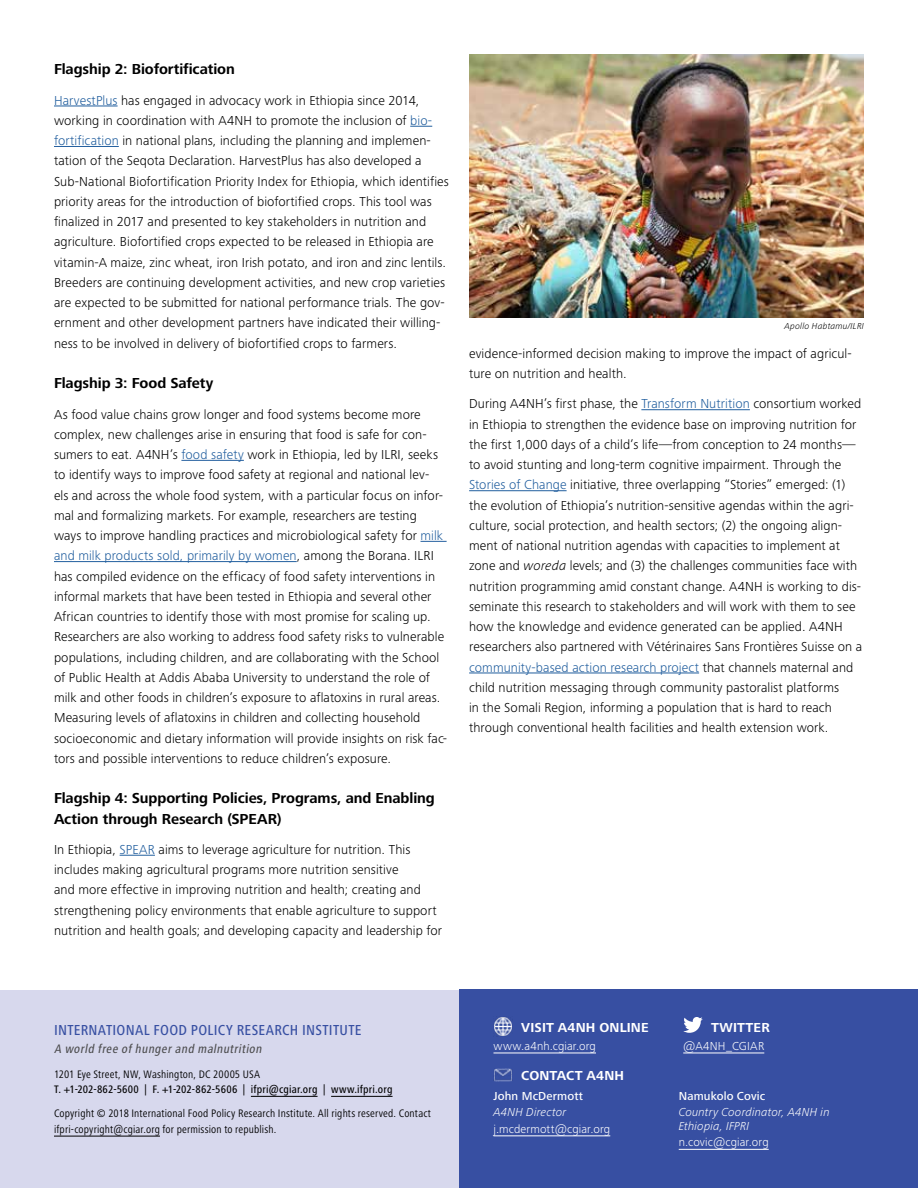
<style>
.page{position:relative;width:918px;height:1188px;background:#fff}
.page>*{position:absolute;margin:0;border:0;box-sizing:border-box;transform-origin:0 0}
.head-2{font:700 15px/20.2px "Frutiger Next Pro";letter-spacing:-.005em;color:#000}
.bp-head{font:500 condensed 15px "Frutiger Next Pro";letter-spacing:.02em;color:#374fa2}
.body{font:300 13.5px/20.2px "Frutiger Next Pro";letter-spacing:.01em;color:#000}
.online-head{font:700 13.5px "Frutiger Next Pro";letter-spacing:.015em;color:#fff}
.a4nh-contact-head{font:700 13.5px "Frutiger Next Pro";letter-spacing:.015em;color:#fff}
.bp-address{font:italic 500 condensed 12.75px "Frutiger Next Pro";color:#4d4d4f}
.a4nh-contact-title{font:italic 300 12px/13.5px "Frutiger Next Pro";letter-spacing:.015em;color:#fff}
.a4nh-contact-email{font:300 12px "Frutiger Next Pro";letter-spacing:.01em;color:#fff}
.a4nh-url{font:300 12px "Frutiger Next Pro";letter-spacing:.015em;color:#fff}
.a4nh-contact-name{font:500 12px "Frutiger Next Pro";letter-spacing:.015em;color:#fff}
.bp-copyright{font:condensed 11.25px/15.8px "Frutiger Next Pro";letter-spacing:.015em;color:#000}
.bp-address-2{font:500 condensed 11.25px "Frutiger Next Pro";letter-spacing:.015em;color:#000}
.bp-address-3{font:condensed 11.25px "Frutiger Next Pro";letter-spacing:.01em;color:#000}
.photo-credit{font:italic 300 9px "Frutiger Next Pro";letter-spacing:.025em;color:#000}
.s1{color:#215e9e}
.s2{font-style:italic}
</style>
<div class="page">
<hr style="left:54px;top:106px;width:64px;height:1px;background:#215e9e">
<svg style="left:410px;top:126px;width:22px;height:1px"></svg>
<hr style="left:54px;top:146px;width:65px;height:1px;background:#215e9e">
<hr style="left:181px;top:460px;width:63px;height:1px;background:#215e9e">
<svg style="left:421px;top:541px;width:26px;height:1px"></svg>
<hr style="left:54px;top:561px;width:243px;height:1px;background:#215e9e">
<hr style="left:120px;top:855px;width:35px;height:1px;background:#215e9e">
<hr style="left:641px;top:409px;width:109px;height:1px;background:#215e9e">
<hr style="left:469px;top:490px;width:98px;height:1px;background:#215e9e">
<hr style="left:469px;top:673px;width:230px;height:1px;background:#215e9e">
<div style="left:459px;top:989px;width:459px;height:199px;background:#374fa2"></div>
<hr style="left:494px;top:1053px;width:102px;height:1px;background:#fff">
<hr style="left:683px;top:1053px;width:81px;height:1px;background:#fff">
<hr style="left:494px;top:1136px;width:116px;height:1px;background:#fff">
<hr style="left:679px;top:1149px;width:90px;height:1px;background:#fff">
<img style="left:494px;top:1017px;width:18px;height:19px">
<svg style="left:683px;top:1017px;width:20px;height:16px"></svg>
<img style="left:494px;top:1069px;width:19px;height:12px">
<img style="left:469px;top:54px;width:395px;height:263px">
<div style="left:0;top:990px;width:459px;height:198px;background:#d7d8ed"></div>
<hr style="left:54px;top:1136px;width:106px;height:1px;background:#000">
<hr style="left:251px;top:1096px;width:67px;height:1px;background:#000">
<hr style="left:331px;top:1096px;width:62px;height:1px;background:#000">
<h3 class="head-2" style="left:54px;top:59px;width:182px">Flagship 2: Biofortification</h3>
<p class="body" style="left:54px;top:90px;width:396px"><span class="s1">HarvestPlus</span> has engaged in advocacy work in Ethiopia since 2014, working in coordination with A4NH to promote the inclusion of <span class="s1">bio&shy;fortification</span> in national plans, including the planning and implemen&shy;tation of the Seqota Declaration. HarvestPlus has also developed a Sub-National Biofortification Priority Index for Ethiopia, which identifies priority areas for the introduction of biofortified crops. This tool was finalized in 2017 and presented to key stakeholders in nutrition and agriculture. Biofortified crops expected to be released in Ethiopia are vitamin-A maize, zinc wheat, iron Irish potato, and iron and zinc lentils.<br>Breeders are continuing development activities, and new crop varieties are expected to be submitted for national performance trials. The gov&shy;ernment and other development partners have indicated their willing&shy;ness to be involved in delivery of biofortified crops to farmers.</p>
<h3 class="head-2" style="left:54px;top:373px;width:161px">Flagship 3: Food Safety</h3>
<p class="body" style="left:54px;top:404px;width:395px">As food value chains grow longer and food systems become more complex, new challenges arise in ensuring that food is safe for con&shy;sumers to eat. A4NH’s <span class="s1">food safety</span> work in Ethiopia, led by ILRI, seeks to identify ways to improve food safety at regional and national lev&shy;els and across the whole food system, with a particular focus on infor&shy;mal and formalizing markets. For example, researchers are testing ways to improve handling practices and microbiological safety for <span class="s1">milk and milk products sold, primarily by women</span>, among the Borana. ILRI has compiled evidence on the efficacy of food safety interventions in informal markets that have been tested in Ethiopia and several other African countries to identify those with most promise for scaling up.<br>Researchers are also working to address food safety risks to vulnerable populations, including children, and are collaborating with the School of Public Health at Addis Ababa University to understand the role of milk and other foods in children’s exposure to aflatoxins in rural areas.<br>Measuring levels of aflatoxins in children and collecting household socioeconomic and dietary information will provide insights on risk fac&shy;tors and possible interventions to reduce children’s exposure.</p>
<h3 class="head-2" style="left:54px;top:788px;width:382px">Flagship 4: Supporting Policies, Programs, and Enabling<br>Action through Research (SPEAR)</h3>
<p class="body" style="left:54px;top:839px;width:390px">In Ethiopia, <span class="s1">SPEAR</span> aims to leverage agriculture for nutrition. This includes making agricultural programs more nutrition sensitive<br>and more effective in improving nutrition and health; creating and strengthening policy environments that enable agriculture to support nutrition and health goals; and developing capacity and leadership for</p>
<p class="photo-credit" style="left:784px;top:321px;width:81px">Apollo Habtamu/ILRI</p>
<p class="body" style="left:469px;top:343px;width:384px">evidence-informed decision making to improve the impact of agricul&shy;ture on nutrition and health.</p>
<p class="body" style="left:469px;top:394px;width:395px">During A4NH’s first phase, the <span class="s1">Transform Nutrition</span> consortium worked in Ethiopia to strengthen the evidence base on improving nutrition for the first 1,000 days of a child’s life—from conception to 24 months— to avoid stunting and long-term cognitive impairment. Through the <span class="s1">Stories of Change</span> initiative, three overlapping “Stories” emerged: (1) the evolution of Ethiopia’s nutrition-sensitive agendas within the agri&shy;culture, social protection, and health sectors; (2) the ongoing align&shy;ment of national nutrition agendas with capacities to implement at zone and <span class="s2">woreda</span> levels; and (3) the challenges communities face with nutrition programming amid constant change. A4NH is working to dis&shy;seminate this research to stakeholders and will work with them to see how the knowledge and evidence generated can be applied. A4NH researchers also partnered with Vétérinaires Sans Frontières Suisse on a <span class="s1">community-based action research project</span> that channels maternal and child nutrition messaging through community pastoralist platforms<br>in the Somali Region, informing a population that is hard to reach through conventional health facilities and health extension work.</p>
<p class="bp-head" style="left:54px;top:1022px;width:309px">INTERNATIONAL FOOD POLICY RESEARCH INSTITUTE</p>
<p class="bp-address" style="left:54px;top:1042px;width:212px">A world free of hunger and malnutrition</p>
<p class="bp-address-3" style="left:54px;top:1067px;width:208px">1201 Eye Street, NW, Washington, DC 20005 USA</p>
<p class="bp-address-2" style="left:54px;top:1083px;width:340px">T. +1-202-862-5600 | F. +1-202-862-5606 | ifpri@cgiar.org | www.ifpri.org</p>
<p class="bp-copyright" style="left:54px;top:1106px;width:379px">Copyright © 2018 International Food Policy Research Institute. All rights reserved. Contact ifpri-copyright@cgiar.org for permission to republish.</p>
<p class="online-head" style="left:521px;top:1020px;width:129px">VISIT A4NH ONLINE</p>
<p class="a4nh-url" style="left:494px;top:1039px;width:104px">www.a4nh.cgiar.org</p>
<p class="a4nh-contact-head" style="left:521px;top:1068px;width:104px">CONTACT A4NH</p>
<p class="a4nh-contact-name" style="left:494px;top:1089px;width:91px">John McDermott</p>
<p class="a4nh-contact-title" style="left:494px;top:1106px;width:74px">A4NH Director</p>
<p class="a4nh-contact-email" style="left:494px;top:1122px;width:118px">j.mcdermott@cgiar.org</p>
<p class="online-head" style="left:711px;top:1020px;width:60px">TWITTER</p>
<p class="a4nh-url" style="left:683px;top:1039px;width:83px">@A4NH_CGIAR</p>
<p class="a4nh-contact-name" style="left:679px;top:1089px;width:88px">Namukolo Covic</p>
<p class="a4nh-contact-title" style="left:679px;top:1106px;width:152px">Country Coordinator, A4NH in<br>Ethiopia, IFPRI</p>
<p class="a4nh-contact-email" style="left:679px;top:1135px;width:91px">n.covic@cgiar.org</p>
</div>
